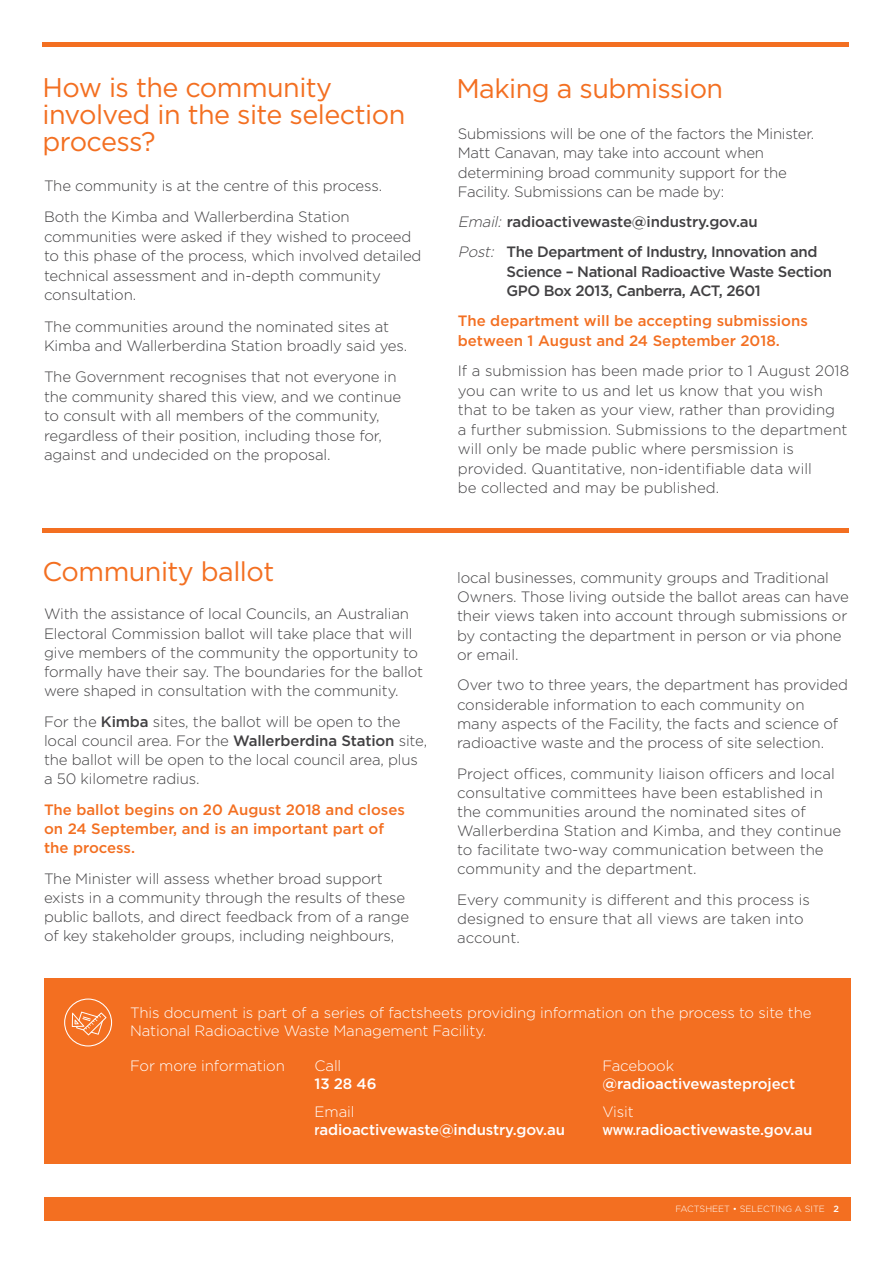
<style>
.page{position:relative;width:893px;height:1263px;background:#fff}
.page>*{position:absolute;margin:0;border:0;box-sizing:border-box;transform-origin:0 0}
.t1{font:27px/27px "Gotham";letter-spacing:-.02em;color:#f36f21}
.t2{font:300 15px/19.2px "Gotham";letter-spacing:-.01em;color:#414042}
.t3{font:300 15px/18px "Gotham";letter-spacing:-.01em;color:#fff}
.t4{font:500 15px/19.2px "Gotham";color:#f36f21}
.t5{font:500 15px/30.2px "Gotham";letter-spacing:-.03em;color:#414042}
.t6{font:500 15px "Gotham";letter-spacing:-.01em;color:#fff;scale:.82 1}
.t7{font:500 15px "Gotham";letter-spacing:-.01em;color:#fff}
.t8{font:300 9px "Gotham";color:#fff}
.s1{font-weight:500}
.s2{font-weight:300;font-style:italic}
</style>
<div class="page">
<div style="left:44px;top:978px;width:806px;height:186px;background:#f36f21"></div>
<svg style="left:64px;top:998px;width:48px;height:48px"></svg>
<div style="left:44px;top:1197px;width:806px;height:23px;background:#f36f21"></div>
<hr style="left:43px;top:43px;width:806px;height:4px;background:#f36f21">
<hr style="left:43px;top:528px;width:806px;height:4px;background:#f36f21">
<h1 class="t1" style="left:43px;top:73px;width:364px">How is the community involved in the site selection process?</h1>
<p class="t2" style="left:44px;top:170px;width:340px;line-height:31.2px">The community is at the centre of this process.<br>Both the Kimba and Wallerberdina Station</p>
<p class="t2" style="left:44px;top:226px;width:379px">communities were asked if they wished to proceed to this phase of the process, which involved detailed technical assessment and in-depth community consultation.</p>
<p class="t2" style="left:44px;top:316px;width:365px">The communities around the nominated sites at<br>Kimba and Wallerberdina Station broadly said yes.</p>
<p class="t2" style="left:44px;top:367px;width:359px">The Government recognises that not everyone in the community shared this view, and we continue to consult with all members of the community, regardless of their position, including those for, against and undecided on the proposal.</p>
<h1 class="t1" style="left:43px;top:557px;width:233px">Community ballot</h1>
<p class="t2" style="left:44px;top:604px;width:381px">With the assistance of local Councils, an Australian Electoral Commission ballot will take place that will give members of the community the opportunity to formally have their say. The boundaries for the ballot were shaped in consultation with the community.</p>
<p class="t2" style="left:44px;top:711px;width:385px">For the <span class="s1">Kimba</span> sites, the ballot will be open to the local council area. For the <span class="s1">Wallerberdina Station</span> site, the ballot will be open to the local council area, plus a 50 kilometre radius.</p>
<p class="t4" style="left:44px;top:800px;width:362px">The ballot begins on 20 August 2018 and closes on 24 September, and is an important part of the process.</p>
<p class="t2" style="left:44px;top:869px;width:367px">The Minister will assess whether broad support exists in a community through the results of these public ballots, and direct feedback from of a range of key stakeholder groups, including neighbours,</p>
<h1 class="t1" style="left:456px;top:75px;width:268px">Making a submission</h1>
<p class="t2" style="left:458px;top:123px;width:358px">Submissions will be one of the factors the Minister.<br>Matt Canavan, may take into account when determining broad community support for the Facility. Submissions can be made by:</p>
<p class="t5" style="left:458px;top:207px;width:361px"><span class="s2">Email:</span> radioactivewaste@industry.gov.au<br><span class="s2">Post:</span> The Department of Industry, Innovation and</p>
<p class="t5" style="left:507px;top:262px;width:327px;line-height:19.5px">Science – National Radioactive Waste Section<br>GPO Box 2013, Canberra, ACT, 2601</p>
<p class="t4" style="left:458px;top:311px;width:351px">The department will be accepting submissions between 1 August and 24 September 2018.</p>
<p class="t2" style="left:458px;top:361px;width:393px">If a submission has been made prior to 1 August 2018 you can write to us and let us know that you wish that to be taken as your view, rather than providing<br>a further submission. Submissions to the department will only be made public where persmission is provided. Quantitative, non-identifiable data will<br>be collected and may be published.</p>
<p class="t2" style="left:457px;top:568px;width:393px">local businesses, community groups and Traditional Owners. Those living outside the ballot areas can have their views taken into account through submissions or by contacting the department in person or via phone or email.</p>
<p class="t2" style="left:457px;top:675px;width:392px">Over two to three years, the department has provided considerable information to each community on many aspects of the Facility, the facts and science of radioactive waste and the process of site selection.</p>
<p class="t2" style="left:457px;top:763px;width:386px">Project offices, community liaison officers and local consultative committees have been established in the communities around the nominated sites of Wallerberdina Station and Kimba, and they continue to facilitate two-way communication between the community and the department.</p>
<p class="t2" style="left:457px;top:890px;width:354px">Every community is different and this process is designed to ensure that all views are taken into account.</p>
<p class="t3" style="left:130px;top:1003px;width:683px">This document is part of a series of factsheets providing information on the process to site the<br>National Radioactive Waste Management Facility.</p>
<p class="t3" style="left:130px;top:1057px;width:156px">For more information</p>
<p class="t3" style="left:315px;top:1057px;width:28px">Call</p>
<p class="t7" style="left:315px;top:1074px;width:63px">13 28 46</p>
<p class="t3" style="left:315px;top:1102px;width:41px">Email</p>
<p class="t6" style="left:315px;top:1120px;width:307px">radioactivewaste@industry.gov.au</p>
<p class="t3" style="left:602px;top:1057px;width:73px">Facebook</p>
<p class="t7" style="left:602px;top:1074px;width:194px">@radioactivewasteproject</p>
<p class="t3" style="left:602px;top:1102px;width:33px">Visit</p>
<p class="t6" style="left:602px;top:1120px;width:258px">www.radioactivewaste.gov.au</p>
<p class="t8" style="left:675px;top:1203px;width:165px">FACTSHEET • SELECTING A SITE <span class="s1">2</span></p>
</div>
